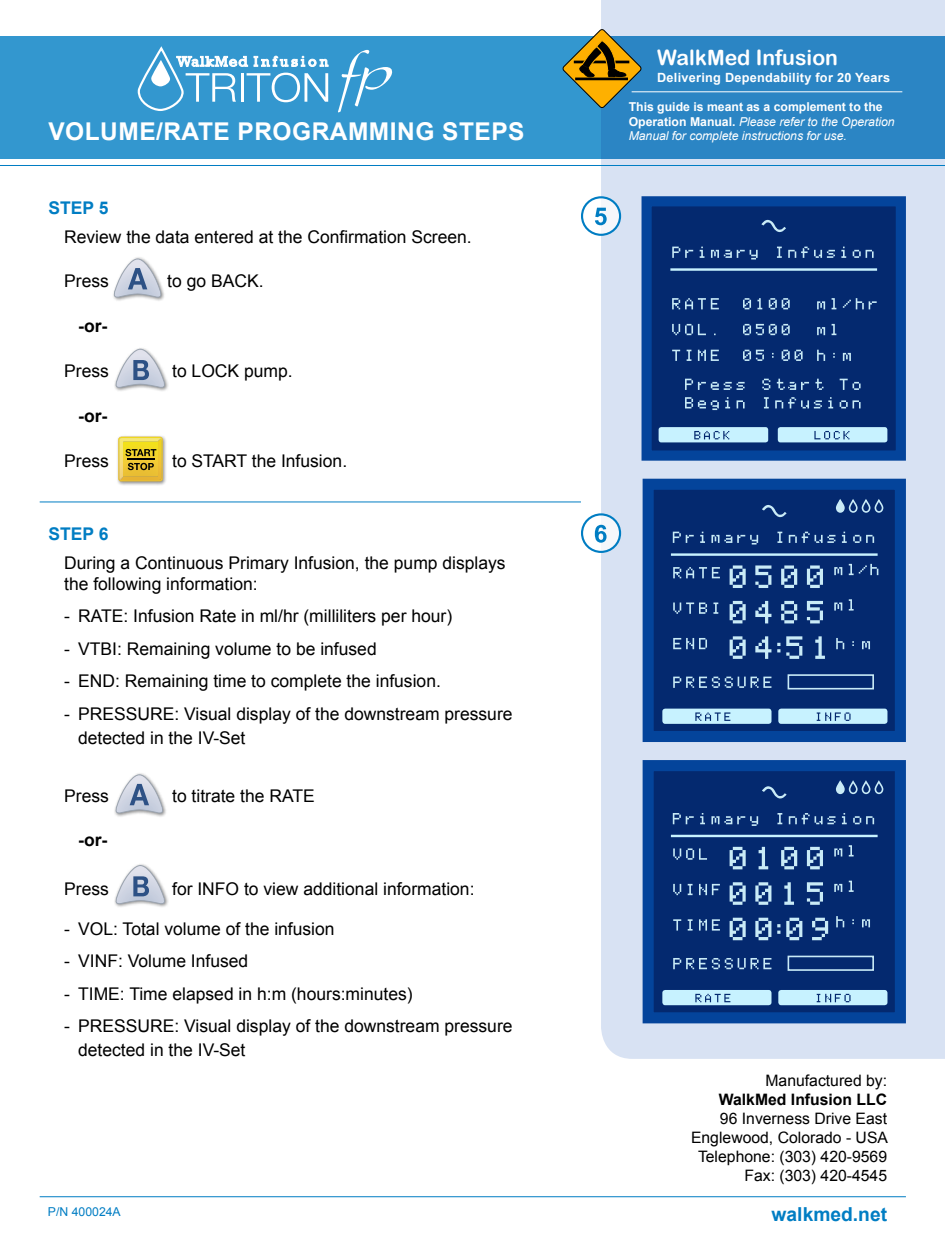
<style>
.page{position:relative;width:945px;height:1260px;background:#fff}
.page>*{position:absolute;margin:0;border:0;box-sizing:border-box;transform-origin:0 0}
.t1{font:700 24.5px "Arial";letter-spacing:.02em;color:#fff}
.t2{font:21.18px "Arial Rounded MT Bold";color:#fff}
.t3{font:700 19.25px "Arial";color:#007dc3}
.t4{font:17.5px/24.5px "Arial";color:#000}
.t5{font:700 17.5px "Arial";color:#000}
.t6{font:700 17.5px "Arial";color:#007dc3}
.t7{font:15.75px/18.9px "Arial";color:#000;text-align:right}
.t8{font:700 15.75px "Arial";color:#000}
.t9{font:700 12.78px "Arial";letter-spacing:.02em;color:#fff}
.t10{font:italic 12.25px/14.7px "Arial";letter-spacing:-.005em;color:#fff}
.t11{font:12.25px "Arial";color:#007dc3}
.s1{font-weight:700;font-style:normal}
</style>
<div class="page">
<div style="left:601px;top:0;width:344px;height:1059px;background:#d8e2f3"></div>
<div style="left:0;top:36px;width:945px;height:122px;background:linear-gradient(to right,#359dd3,#2b84c4)"></div>
<svg style="left:562px;top:28px;width:80px;height:80px;background:#828b64"></svg>
<svg style="left:138px;top:46px;width:191px;height:66px;background:#5babd8"></svg>
<svg style="left:338px;top:50px;width:55px;height:62px;background:#52a6d6"></svg>
<hr style="left:632px;top:91px;width:270px;height:1px;background:#fff">
<div style="left:112px;top:257px;width:54px;height:45px;background:#000;opacity:.5"></div>
<svg style="left:112px;top:259px;width:52px;height:40px"></svg>
<div style="left:113px;top:863px;width:56px;height:45px;background:#000;opacity:.5"></div>
<svg style="left:113px;top:865px;width:55px;height:40px"></svg>
<div style="left:113px;top:347px;width:56px;height:45px;background:#000;opacity:.5"></div>
<svg style="left:113px;top:349px;width:55px;height:40px"></svg>
<div style="left:116px;top:435px;width:51px;height:51px;background:#000;opacity:.5"></div>
<svg style="left:118px;top:437px;width:45px;height:44px;background:#ceb234"></svg>
<div style="left:113px;top:772px;width:54px;height:46px;background:#000;opacity:.5"></div>
<svg style="left:113px;top:775px;width:53px;height:40px"></svg>
<div style="left:642px;top:196px;width:264px;height:265px;background:#04296f;border:10px solid #04449b"></div>
<div style="left:778px;top:427px;width:109px;height:15px;background:#c7f2ff;border-radius:3px"></div>
<div style="left:659px;top:427px;width:109px;height:15px;background:#c7f2ff;border-radius:3px"></div>
<svg style="left:694px;top:431px;width:155px;height:8px"></svg>
<svg style="left:685px;top:397px;width:176px;height:13px"></svg>
<svg style="left:685px;top:379px;width:176px;height:11px"></svg>
<svg style="left:672px;top:350px;width:179px;height:11px"></svg>
<svg style="left:672px;top:324px;width:164px;height:11px"></svg>
<svg style="left:672px;top:298px;width:205px;height:11px"></svg>
<svg style="left:672px;top:247px;width:202px;height:12px"></svg>
<svg style="left:761px;top:220px;width:25px;height:12px"></svg>
<hr style="left:670px;top:268px;width:207px;height:3px;background:#c7f2ff">
<div style="left:643px;top:479px;width:263px;height:263px;background:#04296f;border:11px solid #04449b"></div>
<div style="left:778px;top:709px;width:109px;height:15px;background:#c7f2ff;border-radius:3px"></div>
<svg style="left:836px;top:499px;width:48px;height:14px"></svg>
<div style="left:662px;top:709px;width:110px;height:15px;background:#c7f2ff;border-radius:3px"></div>
<svg style="left:695px;top:712px;width:156px;height:9px"></svg>
<svg style="left:673px;top:677px;width:98px;height:11px"></svg>
<svg style="left:673px;top:636px;width:197px;height:23px"></svg>
<svg style="left:673px;top:599px;width:181px;height:24px"></svg>
<svg style="left:673px;top:564px;width:205px;height:24px"></svg>
<svg style="left:673px;top:532px;width:201px;height:13px"></svg>
<svg style="left:762px;top:505px;width:25px;height:12px"></svg>
<hr style="left:671px;top:553px;width:207px;height:3px;background:#c7f2ff">
<div style="left:788px;top:674px;width:86px;height:16px;border:2px solid #c9ebf7"></div>
<div style="left:643px;top:760px;width:263px;height:263px;background:#04296f;border:11px solid #04449b"></div>
<div style="left:778px;top:990px;width:109px;height:15px;background:#c7f2ff;border-radius:3px"></div>
<svg style="left:836px;top:780px;width:48px;height:15px"></svg>
<div style="left:662px;top:990px;width:110px;height:15px;background:#c7f2ff;border-radius:3px"></div>
<svg style="left:695px;top:994px;width:156px;height:8px"></svg>
<svg style="left:673px;top:958px;width:98px;height:11px"></svg>
<svg style="left:673px;top:916px;width:197px;height:24px"></svg>
<svg style="left:673px;top:881px;width:181px;height:24px"></svg>
<svg style="left:673px;top:845px;width:181px;height:24px"></svg>
<svg style="left:673px;top:813px;width:201px;height:13px"></svg>
<svg style="left:762px;top:786px;width:25px;height:13px"></svg>
<hr style="left:671px;top:835px;width:207px;height:2px;background:#c7f2ff">
<div style="left:788px;top:956px;width:86px;height:15px;border:2px solid #c9ebf7"></div>
<hr style="left:40px;top:1196px;width:866px;height:1px;background:#007dc3">
<svg style="left:582px;top:197px;width:38px;height:38px"></svg>
<div style="left:581px;top:196px;width:40px;height:40px;border:2px solid #007dc3;border-radius:50%"></div>
<svg style="left:595px;top:208px;width:12px;height:17px"></svg>
<svg style="left:582px;top:514px;width:38px;height:38px"></svg>
<div style="left:581px;top:513px;width:40px;height:40px;border:2px solid #007dc3;border-radius:50%"></div>
<svg style="left:595px;top:525px;width:12px;height:18px"></svg>
<hr style="left:0;top:165px;width:945px;height:1px;background:#007dc3">
<hr style="left:40px;top:502px;width:541px;height:1px;background:#007dc3">
<h1 class="t1" style="left:48px;top:117px;width:478px">VOLUME/RATE PROGRAMMING STEPS</h1>
<p class="t6" style="left:48px;top:198px;width:61px">STEP 5</p>
<p class="t4" style="left:64px;top:224px;width:409px">Review the data entered at the Confirmation Screen.</p>
<p class="t4" style="left:64px;top:269px;width:46px">Press</p>
<p class="t4" style="left:167px;top:269px;width:98px">to go BACK.</p>
<p class="t5" style="left:78px;top:316px;width:31px">-or-</p>
<p class="t4" style="left:64px;top:359px;width:46px">Press</p>
<p class="t4" style="left:172px;top:359px;width:122px">to LOCK pump.</p>
<p class="t5" style="left:78px;top:406px;width:31px">-or-</p>
<p class="t4" style="left:64px;top:448px;width:46px">Press</p>
<p class="t4" style="left:172px;top:448px;width:177px">to START the Infusion.</p>
<p class="t6" style="left:48px;top:524px;width:61px">STEP 6</p>
<p class="t4" style="left:64px;top:552px;width:443px;line-height:21px">During a Continuous Primary Infusion, the pump displays the following information:</p>
<p class="t4" style="left:64px;top:604px;width:390px">- RATE: Infusion Rate in ml/hr (milliliters per hour)</p>
<p class="t4" style="left:64px;top:636px;width:314px">- VTBI: Remaining volume to be infused</p>
<p class="t4" style="left:64px;top:669px;width:378px">- END: Remaining time to complete the infusion.</p>
<p class="t4" style="left:64px;top:701px;width:27px">- PRE</p>
<p class="t4" style="left:114px;top:701px;width:36px">SSURE</p>
<p class="t4" style="left:78px;top:701px;width:436px;text-indent:96px">: Visual display of the downstream pressure detected in the IV-Set</p>
<p class="t4" style="left:64px;top:783px;width:46px">Press</p>
<p class="t4" style="left:172px;top:783px;width:142px">to titrate the RATE</p>
<p class="t5" style="left:78px;top:831px;width:31px">-or-</p>
<p class="t4" style="left:64px;top:876px;width:46px">Press</p>
<p class="t4" style="left:172px;top:876px;width:304px">for INFO to view additional information:</p>
<p class="t4" style="left:64px;top:916px;width:272px">- VOL: Total volume of the infusion</p>
<p class="t4" style="left:64px;top:949px;width:186px">- VINF: Volume Infused</p>
<p class="t4" style="left:64px;top:981px;width:350px">- TIME: Time elapsed in h:m (hours:minutes)</p>
<p class="t4" style="left:64px;top:1014px;width:27px">- PRE</p>
<p class="t4" style="left:114px;top:1014px;width:36px">SSURE</p>
<p class="t4" style="left:78px;top:1014px;width:436px;text-indent:96px">: Visual display of the downstream pressure detected in the IV-Set</p>
<p class="t11" style="left:48px;top:1205px;width:74px">P/N 400024A</p>
<p class="t2" style="left:657px;top:45px;width:182px">WalkMed Infusion</p>
<p class="t9" style="left:657px;top:70px;width:235px">Delivering Dependability for 20 Years</p>
<p class="t10" style="left:629px;top:99px;width:267px"><span class="s1">This guide is meant as a complement to the<br>Operation Manual.</span> Please refer to the Operation<br>Manual for complete instructions for use.</p>
<p class="t7" style="left:765px;top:1071px;width:123px">Manufactured by:</p>
<p class="t8" style="left:719px;top:1091px;width:170px">WalkMed Infusion LLC</p>
<p class="t7" style="left:691px;top:1109px;width:198px">96 Inverness Drive East<br>Englewood, Colorado - USA<br>Telephone: (303) 420-9569<br>Fax: (303) 420-4545</p>
<p class="t3" style="left:772px;top:1203px;width:117px">walkmed.net</p>
</div>
